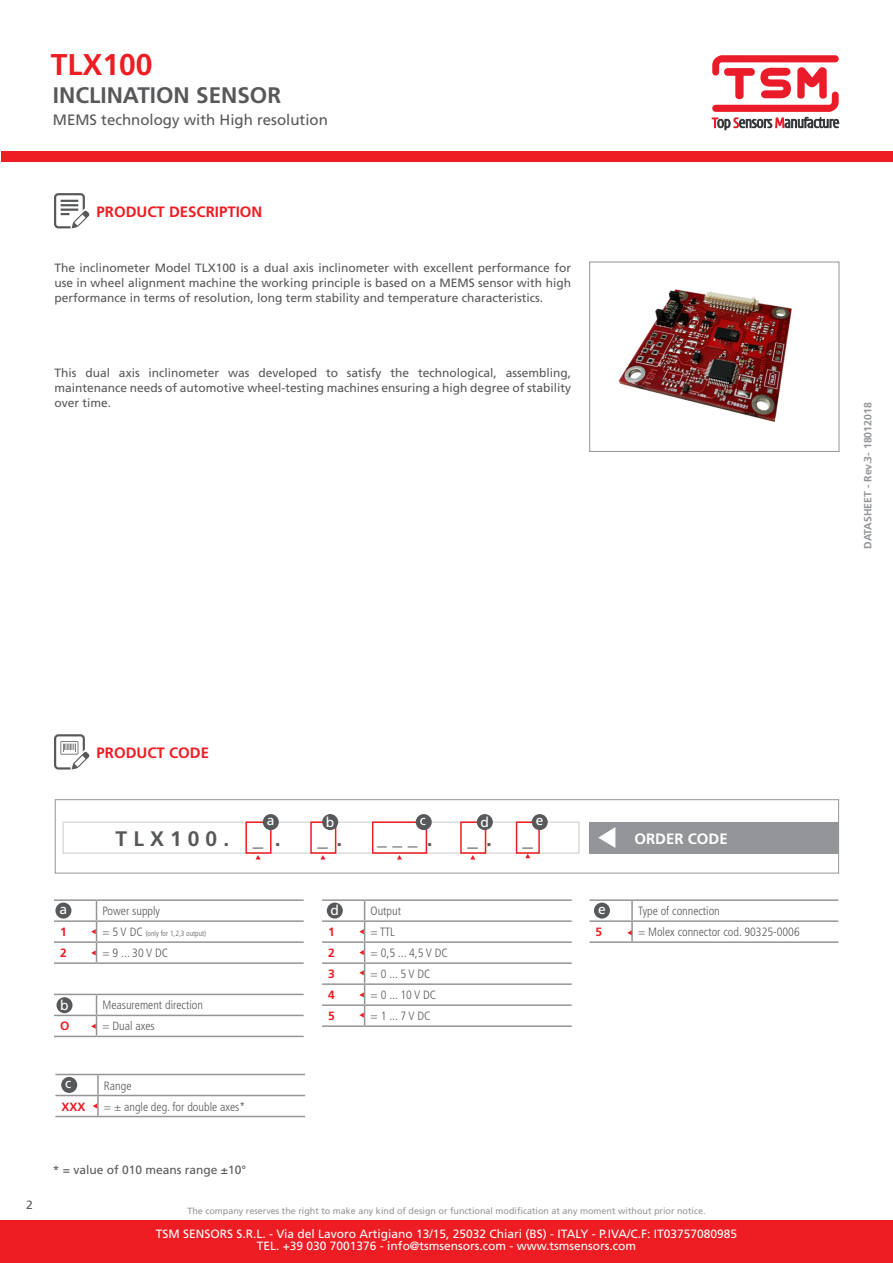
<style>
.page{position:relative;width:893px;height:1263px;background:#fff}
.page>*{position:absolute;margin:0;border:0;box-sizing:border-box;transform-origin:0 0}
.t1{font:700 30px "Frutiger";color:#ee1d23}
.t2{font:700 22.5px "Frutiger";color:#57585a}
.t3{font:700 21px "Frutiger";letter-spacing:.29em;color:#57585a}
.t4{font:700 19.5px "Frutiger";color:#57585a}
.t5{font:15px "Frutiger";color:#57585a}
.t6{font:700 15px "Frutiger";color:#ee1d23}
.t7{font:700 15px "Frutiger";color:#fff}
.t8{font:13.95px "Frutiger";color:#fff}
.t9{font:12px/15px "Frutiger";color:#57585a;text-align:justify}
.t10{font:300 condensed 12px "Frutiger";color:#57585a}
.t11{font:12px/12px "Frutiger";color:#fff;text-align:center}
.t12{font:700 12px "Frutiger";color:#ee1d23}
.t13{font:700 10.5px "Frutiger";color:#939598}
.t14{font:9px "Frutiger";color:#939598}
.t15{font:300 condensed 7.5px "Frutiger";color:#57585a}
.s1{font-size:21px}
.s2{font-size:12px}
</style>
<div class="page">
<div style="left:0;top:1220px;width:893px;height:43px;background:#ee1d23"></div>
<div style="left:1px;top:152px;width:883px;height:10px;background:#ee1d23"></div>
<div style="left:840px;top:152px;width:53px;height:10px;background:#ee1d23"></div>
<svg style="left:712px;top:55px;width:127px;height:75px"></svg>
<div style="left:589px;top:822px;width:249px;height:32px;background:#939598"></div>
<hr style="left:54px;top:899px;width:43px;height:2px;background:#939598">
<hr style="left:97px;top:899px;width:207px;height:2px;background:#939598">
<hr style="left:54px;top:920px;width:43px;height:2px;background:#939598">
<hr style="left:97px;top:920px;width:207px;height:2px;background:#939598">
<hr style="left:54px;top:941px;width:43px;height:2px;background:#939598">
<hr style="left:97px;top:941px;width:207px;height:2px;background:#939598">
<hr style="left:54px;top:962px;width:43px;height:2px;background:#939598">
<hr style="left:97px;top:962px;width:207px;height:2px;background:#939598">
<hr style="left:589px;top:899px;width:43px;height:2px;background:#939598">
<hr style="left:632px;top:899px;width:206px;height:2px;background:#939598">
<hr style="left:589px;top:920px;width:43px;height:2px;background:#939598">
<hr style="left:632px;top:920px;width:206px;height:2px;background:#939598">
<hr style="left:589px;top:941px;width:43px;height:2px;background:#939598">
<hr style="left:632px;top:941px;width:206px;height:2px;background:#939598">
<hr style="left:54px;top:994px;width:43px;height:1px;background:#939598">
<hr style="left:97px;top:994px;width:207px;height:1px;background:#939598">
<hr style="left:54px;top:1015px;width:43px;height:1px;background:#939598">
<hr style="left:97px;top:1015px;width:207px;height:1px;background:#939598">
<hr style="left:54px;top:1036px;width:43px;height:1px;background:#939598">
<hr style="left:97px;top:1036px;width:207px;height:1px;background:#939598">
<hr style="left:97px;top:1075px;width:2px;height:20px;background:#939598">
<hr style="left:97px;top:1096px;width:2px;height:20px;background:#939598">
<hr style="left:55px;top:1074px;width:43px;height:1px;background:#939598">
<hr style="left:98px;top:1074px;width:207px;height:1px;background:#939598">
<hr style="left:55px;top:1095px;width:43px;height:1px;background:#939598">
<hr style="left:98px;top:1095px;width:207px;height:1px;background:#939598">
<hr style="left:55px;top:1116px;width:43px;height:1px;background:#939598">
<hr style="left:98px;top:1116px;width:207px;height:1px;background:#939598">
<hr style="left:322px;top:899px;width:43px;height:2px;background:#939598">
<hr style="left:365px;top:899px;width:207px;height:2px;background:#939598">
<hr style="left:322px;top:920px;width:43px;height:2px;background:#939598">
<hr style="left:365px;top:920px;width:207px;height:2px;background:#939598">
<hr style="left:322px;top:941px;width:43px;height:2px;background:#939598">
<hr style="left:365px;top:941px;width:207px;height:2px;background:#939598">
<hr style="left:322px;top:962px;width:43px;height:2px;background:#939598">
<hr style="left:365px;top:962px;width:207px;height:2px;background:#939598">
<hr style="left:322px;top:983px;width:43px;height:2px;background:#939598">
<hr style="left:365px;top:983px;width:207px;height:2px;background:#939598">
<hr style="left:322px;top:1004px;width:43px;height:2px;background:#939598">
<hr style="left:365px;top:1004px;width:207px;height:2px;background:#939598">
<hr style="left:322px;top:1025px;width:43px;height:2px;background:#939598">
<hr style="left:365px;top:1025px;width:207px;height:2px;background:#939598">
<svg style="left:598px;top:827px;width:17px;height:21px"></svg>
<svg style="left:54px;top:193px;width:36px;height:35px"></svg>
<img style="left:618px;top:289px;width:174px;height:133px">
<div style="left:589px;top:262px;width:250px;height:190px;border:1px solid #939598"></div>
<div style="left:55px;top:799px;width:784px;height:74px;border:1px solid #939598"></div>
<div style="left:245px;top:821px;width:27px;height:33px;border:2px solid #ee1d23"></div>
<div style="left:310px;top:821px;width:26px;height:33px;border:2px solid #ee1d23"></div>
<div style="left:372px;top:821px;width:55px;height:33px;border:2px solid #ee1d23"></div>
<div style="left:460px;top:821px;width:26px;height:33px;border:2px solid #ee1d23"></div>
<div style="left:516px;top:821px;width:24px;height:33px;border:2px solid #ee1d23"></div>
<div style="left:263px;top:814px;width:16px;height:16px;background:#57585a;border-radius:50%"></div>
<div style="left:322px;top:814px;width:16px;height:16px;background:#57585a;border-radius:50%"></div>
<div style="left:416px;top:814px;width:16px;height:16px;background:#57585a;border-radius:50%"></div>
<div style="left:477px;top:814px;width:16px;height:16px;background:#57585a;border-radius:50%"></div>
<div style="left:532px;top:814px;width:16px;height:16px;background:#57585a;border-radius:50%"></div>
<div style="left:55px;top:902px;width:16px;height:16px;background:#57585a;border-radius:50%"></div>
<div style="left:57px;top:997px;width:16px;height:16px;background:#57585a;border-radius:50%"></div>
<div style="left:61px;top:1077px;width:16px;height:16px;background:#57585a;border-radius:50%"></div>
<div style="left:327px;top:902px;width:16px;height:16px;background:#57585a;border-radius:50%"></div>
<div style="left:594px;top:902px;width:16px;height:16px;background:#57585a;border-radius:50%"></div>
<svg style="left:256px;top:855px;width:5px;height:4px"></svg>
<svg style="left:320px;top:855px;width:5px;height:4px"></svg>
<svg style="left:397px;top:855px;width:5px;height:4px"></svg>
<svg style="left:470px;top:855px;width:5px;height:4px"></svg>
<svg style="left:525px;top:854px;width:5px;height:4px"></svg>
<svg style="left:93px;top:1103px;width:4px;height:5px"></svg>
<svg style="left:627px;top:901px;width:6px;height:40px"></svg>
<svg style="left:91px;top:901px;width:6px;height:61px"></svg>
<svg style="left:91px;top:995px;width:6px;height:41px"></svg>
<svg style="left:54px;top:734px;width:36px;height:35px"></svg>
<svg style="left:359px;top:901px;width:6px;height:124px"></svg>
<h1 class="t1" style="left:51px;top:47px;width:103px">TLX100</h1>
<h2 class="t2" style="left:53px;top:82px;width:230px">INCLINATION SENSOR</h2>
<p class="t5" style="left:53px;top:111px;width:277px">MEMS technology with High resolution</p>
<p class="t6" style="left:97px;top:202px;width:167px">PRODUCT DESCRIPTION</p>
<p class="t9" style="left:54px;top:260px;width:518px">The inclinometer Model TLX100 is a dual axis inclinometer with excellent performance for use in wheel alignment machine the working principle is based on a MEMS sensor with high performance in terms of resolution, long term stability and temperature characteristics.</p>
<p class="t9" style="left:54px;top:365px;width:518px">This dual axis inclinometer was developed to satisfy the technological, assembling, maintenance needs of automotive wheel-testing machines ensuring a high degree of stability over time.</p>
<p class="t13" style="left:862px;top:549px;width:148px;rotate:-90deg">DATASHEET - Rev.3- 18012018</p>
<p class="t6" style="left:97px;top:744px;width:114px">PRODUCT CODE</p>
<p class="t3" style="left:116px;top:826px;width:115px">TLX100.</p>
<p class="t8" style="left:267px;top:812px;width:9px">a</p>
<p class="t8" style="left:326px;top:814px;width:10px">b</p>
<p class="t8" style="left:420px;top:812px;width:8px">c</p>
<p class="t8" style="left:481px;top:814px;width:10px">d</p>
<p class="t8" style="left:536px;top:812px;width:9px">e</p>
<p class="t3" style="left:253px;top:826px;width:12px">_</p>
<p class="t3" style="left:275px;top:826px;width:7px">.</p>
<p class="t3" style="left:318px;top:826px;width:26px">_ .</p>
<p class="t4" style="left:377px;top:827px;width:57px">___ <span class="s1">.</span></p>
<p class="t3" style="left:468px;top:826px;width:26px">_ .</p>
<p class="t3" style="left:522px;top:826px;width:12px">_</p>
<p class="t7" style="left:634px;top:830px;width:95px">ORDER CODE</p>
<p class="t9" style="left:26px;top:1197px;width:8px">2</p>
<p class="t8" style="left:60px;top:901px;width:9px">a</p>
<p class="t10" style="left:103px;top:904px;width:59px">Power supply</p>
<p class="t12" style="left:60px;top:925px;width:8px">1</p>
<p class="t15" style="left:103px;top:929px;width:105px"><span class="s2">= 5 V DC</span> (only for 1,2,3 output)</p>
<p class="t12" style="left:60px;top:946px;width:8px">2</p>
<p class="t10" style="left:103px;top:946px;width:67px">= 9 ... 30 V DC</p>
<p class="t8" style="left:60px;top:997px;width:10px">b</p>
<p class="t10" style="left:103px;top:998px;width:102px">Measurement direction</p>
<p class="t12" style="left:60px;top:1019px;width:11px">O</p>
<p class="t10" style="left:103px;top:1019px;width:54px">= Dual axes</p>
<p class="t8" style="left:65px;top:1075px;width:8px">c</p>
<p class="t10" style="left:104px;top:1078px;width:29px">Range</p>
<p class="t12" style="left:61px;top:1099px;width:26px">XXX</p>
<p class="t10" style="left:104px;top:1099px;width:143px">= ± angle deg. for double axes*</p>
<p class="t9" style="left:53px;top:1163px;width:195px">* = value of 010 means range ±10°</p>
<p class="t8" style="left:331px;top:902px;width:10px">d</p>
<p class="t8" style="left:598px;top:901px;width:9px">e</p>
<p class="t10" style="left:371px;top:904px;width:32px">Output</p>
<p class="t10" style="left:638px;top:904px;width:83px">Type of connection</p>
<p class="t12" style="left:328px;top:925px;width:8px">1</p>
<p class="t10" style="left:371px;top:925px;width:26px">= TTL</p>
<p class="t12" style="left:328px;top:946px;width:8px">2</p>
<p class="t10" style="left:371px;top:946px;width:79px">= 0,5 ... 4,5 V DC</p>
<p class="t12" style="left:328px;top:967px;width:8px">3</p>
<p class="t10" style="left:371px;top:967px;width:61px">= 0 ... 5 V DC</p>
<p class="t12" style="left:328px;top:988px;width:8px">4</p>
<p class="t10" style="left:371px;top:988px;width:67px">= 0 ... 10 V DC</p>
<p class="t12" style="left:328px;top:1009px;width:8px">5</p>
<p class="t10" style="left:371px;top:1009px;width:61px">= 1 ... 7 V DC</p>
<p class="t12" style="left:595px;top:925px;width:8px">5</p>
<p class="t10" style="left:638px;top:925px;width:163px">= Molex connector cod. 90325-0006</p>
<p class="t14" style="left:187px;top:1205px;width:520px">The company reserves the right to make any kind of design or functional modification at any moment without prior notice.</p>
<p class="t11" style="left:156px;top:1228px;width:583px">TSM SENSORS S.R.L. - Via del Lavoro Artigiano 13/15, 25032 Chiari (BS) - ITALY - P.IVA/C.F: IT03757080985<br>TEL. +39 030 7001376 - info@tsmsensors.com - www.tsmsensors.com</p>
</div>
